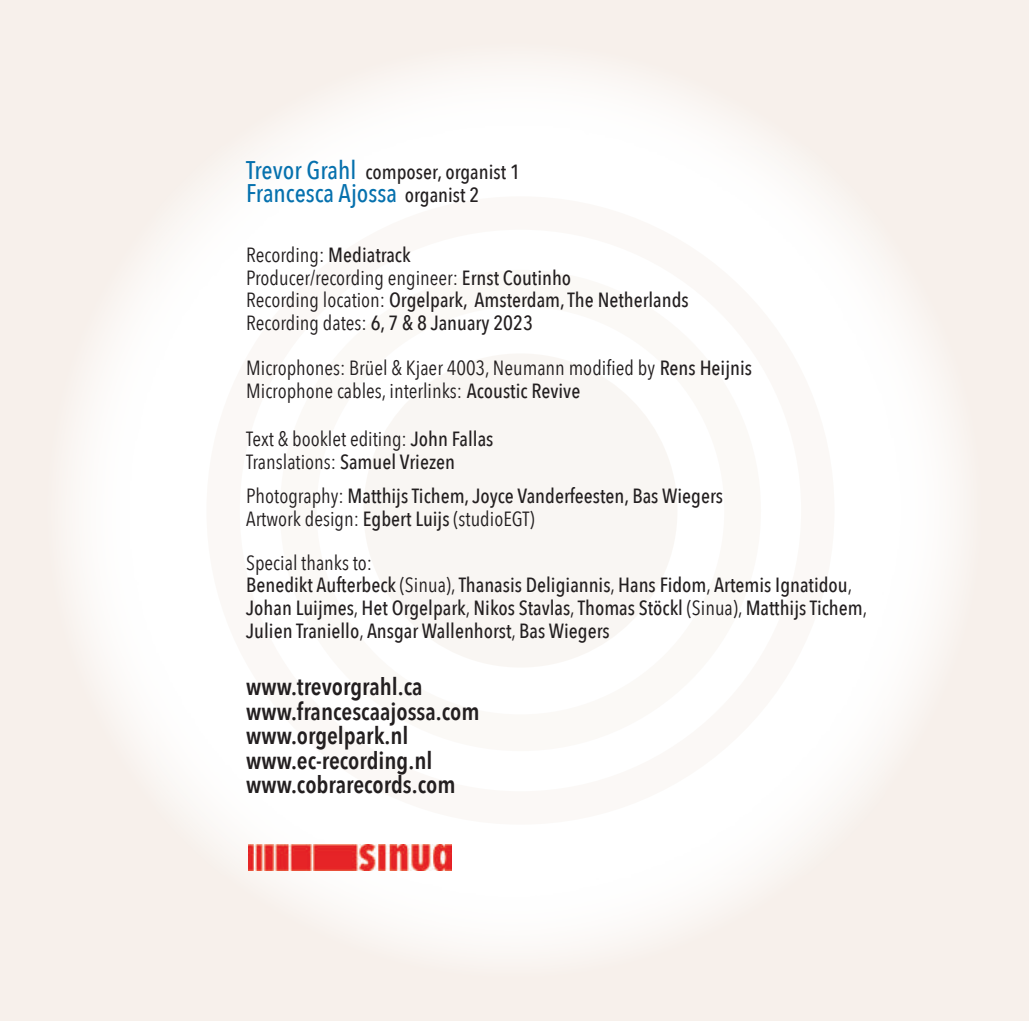
<style>
.page{position:relative;width:1029px;height:1021px;background:#fff}
.page>*{position:absolute;margin:0;border:0;box-sizing:border-box;transform-origin:0 0}
.t1{font:500 25.5px "Avenir Next Condensed";color:#0671ae}
.t2{font:600 24px/24.6px "Avenir Next Condensed";color:#231f20}
.t3{font:500 20.4px/22.5px "Avenir Next Condensed";color:#231f20}
.t4{font:20.4px/22.5px "Avenir Next Condensed";color:#231f20}
.s1{font-size:25.5px;color:#0671ae}
.s2{font-size:20.4px;color:#231f20}
.s3{font-weight:400}
.s4{font-weight:500}
</style>
<div class="page">
<div style="left:0;top:0;width:1029px;height:1020px;background:#f7f0eb"></div>
<div style="left:47px;top:43px;width:935px;height:935px;background:#fff;border-radius:50%"></div>
<div style="left:206px;top:196px;width:629px;height:628px;background:#fbf8f6;border-radius:50%"></div>
<div style="left:240px;top:230px;width:561px;height:561px;background:#fff;border-radius:50%"></div>
<div style="left:280px;top:270px;width:481px;height:481px;background:#fbf9f6;border-radius:50%"></div>
<div style="left:317px;top:306px;width:407px;height:408px;background:#fff;border-radius:50%"></div>
<div style="left:363px;top:353px;width:314px;height:314px;background:#f9f6f3;border-radius:50%"></div>
<img style="left:249px;top:844px;width:202px;height:26px">
<p class="t3" style="left:246px;top:160px;width:275px"><span class="s1">Trevor Grahl</span> composer, organist 1</p>
<p class="t1" style="left:246px;top:177px;width:235px">Francesca Ajossa <span class="s2">organist 2</span></p>
<p class="t3" style="left:246px;top:243px;width:444px"><span class="s3">Recording:</span> Mediatrack<br><span class="s3">Producer/recording engineer:</span> Ernst Coutinho<br><span class="s3">Recording location:</span> Orgelpark, Amsterdam, The Netherlands <span class="s3">Recording dates:</span> 6, 7 &amp; 8 January 2023</p>
<p class="t4" style="left:246px;top:356px;width:507px">Microphones: Brüel &amp; Kjaer 4003, Neumann modified by <span class="s4">Rens Heijnis<br></span>Microphone cables, interlinks: <span class="s4">Acoustic Revive</span></p>
<p class="t4" style="left:246px;top:426px;width:249px">Text &amp; booklet editing: <span class="s4">John Fallas<br></span>Translations: <span class="s4">Samuel Vriezen</span></p>
<p class="t3" style="left:246px;top:485px;width:478px"><span class="s3">Photography:</span> Matthijs Tichem, Joyce Vanderfeesten, Bas Wiegers<br><span class="s3">Artwork design:</span> Egbert Luijs <span class="s3">(studioEGT)</span></p>
<p class="t3" style="left:246px;top:551px;width:622px"><span class="s3">Special thanks to:<br></span>Benedikt Aufterbeck <span class="s3">(Sinua),</span> Thanasis Deligiannis<span class="s3">,</span> Hans Fidom<span class="s3">,</span> Artemis Ignatidou<span class="s3">, </span>Johan Luijmes<span class="s3">,</span> Het Orgelpark<span class="s3">,</span> Nikos Stavlas<span class="s3">,</span> Thomas Stöckl <span class="s3">(Sinua),</span> Matthijs Tichem<span class="s3">, </span>Julien Traniello<span class="s3">,</span> Ansgar Wallenhorst<span class="s3">,</span> Bas Wiegers</p>
<p class="t2" style="left:246px;top:673px;width:235px">www.trevorgrahl.ca www.francescaajossa.com www.orgelpark.nl www.ec-recording.nl www.cobrarecords.com</p>
</div>
